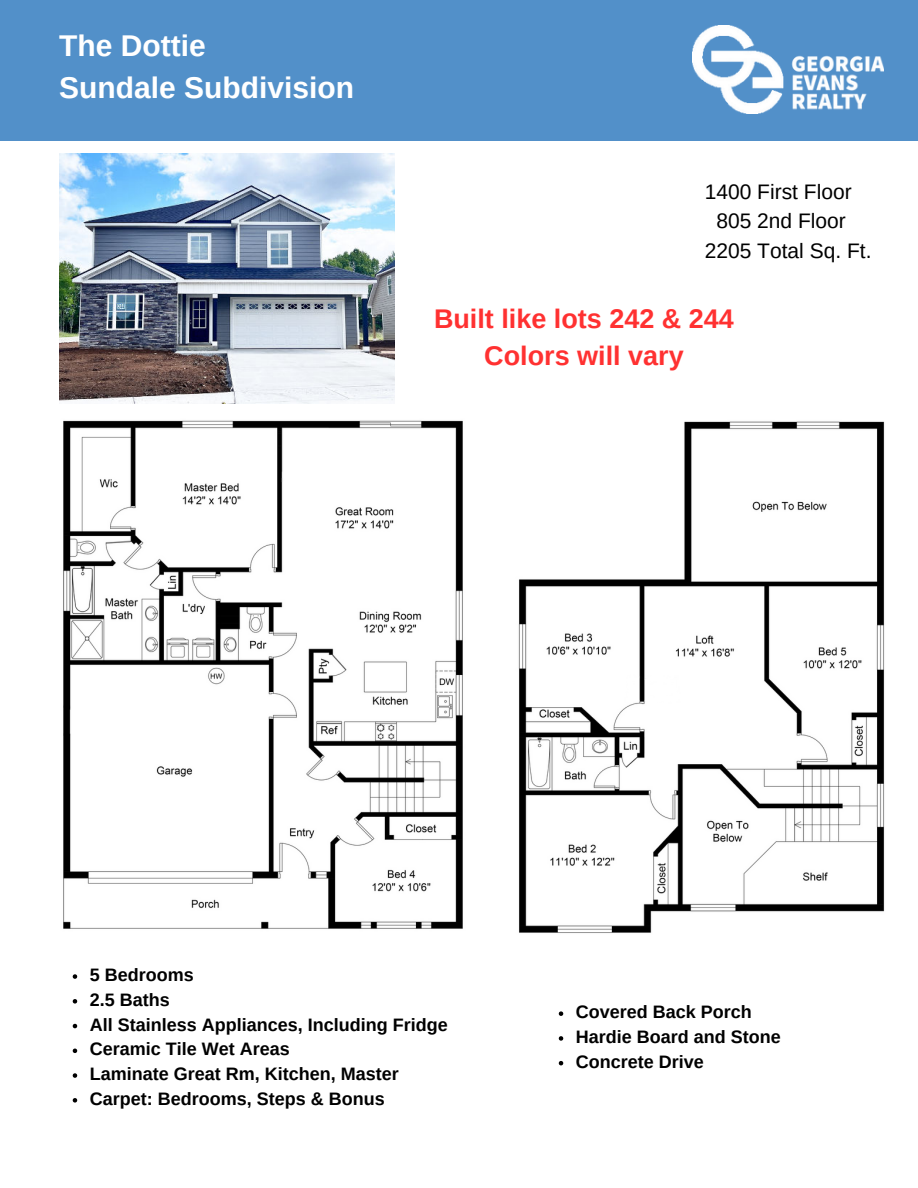
<style>
.page{position:relative;width:918px;height:1188px;background:#fff}
.page>*{position:absolute;margin:0;border:0;box-sizing:border-box;transform-origin:0 0}
.t1{font:700 30px/41.7px "Arimo";color:#fff}
.t2{font:700 27px/37.2px "Arimo";color:#ff3131;text-align:center}
.t3{font:21px "Arimo";color:#000}
.t4{font:700 18px/24.8px "Arimo";color:#000}
</style>
<div class="page">
<div style="left:0;top:0;width:918px;height:140px;background:#5290c9"></div>
<img style="left:63px;top:420px;width:400px;height:509px">
<img style="left:518px;top:421px;width:367px;height:512px">
<img style="left:59px;top:153px;width:335px;height:251px">
<img style="left:692px;top:26px;width:192px;height:88px">
<svg style="left:73px;top:974px;width:4px;height:5px"></svg>
<svg style="left:73px;top:999px;width:4px;height:5px"></svg>
<svg style="left:73px;top:1024px;width:4px;height:4px"></svg>
<svg style="left:73px;top:1049px;width:4px;height:4px"></svg>
<svg style="left:73px;top:1073px;width:4px;height:5px"></svg>
<svg style="left:73px;top:1098px;width:4px;height:5px"></svg>
<svg style="left:559px;top:1011px;width:4px;height:5px"></svg>
<svg style="left:559px;top:1036px;width:4px;height:5px"></svg>
<svg style="left:559px;top:1061px;width:4px;height:4px"></svg>
<h1 class="t1" style="left:59px;top:25px;width:296px">The Dottie<br>Sundale Subdivision</h1>
<p class="t3" style="left:705px;top:179px;width:148px">1400 First Floor</p>
<p class="t3" style="left:716px;top:208px;width:131px">805 2nd Floor</p>
<p class="t3" style="left:705px;top:237px;width:168px">2205 Total Sq. Ft.</p>
<h2 class="t2" style="left:434px;top:300px;width:301px">Built like lots 242 &amp; 244<br>Colors will vary</h2>
<p class="t4" style="left:90px;top:963px;width:360px">5 Bedrooms<br>2.5 Baths<br>All Stainless Appliances, Including Fridge<br>Ceramic Tile Wet Areas<br>Laminate Great Rm, Kitchen, Master<br>Carpet: Bedrooms, Steps &amp; Bonus</p>
<p class="t4" style="left:576px;top:1000px;width:207px">Covered Back Porch<br>Hardie Board and Stone<br>Concrete Drive</p>
</div>
